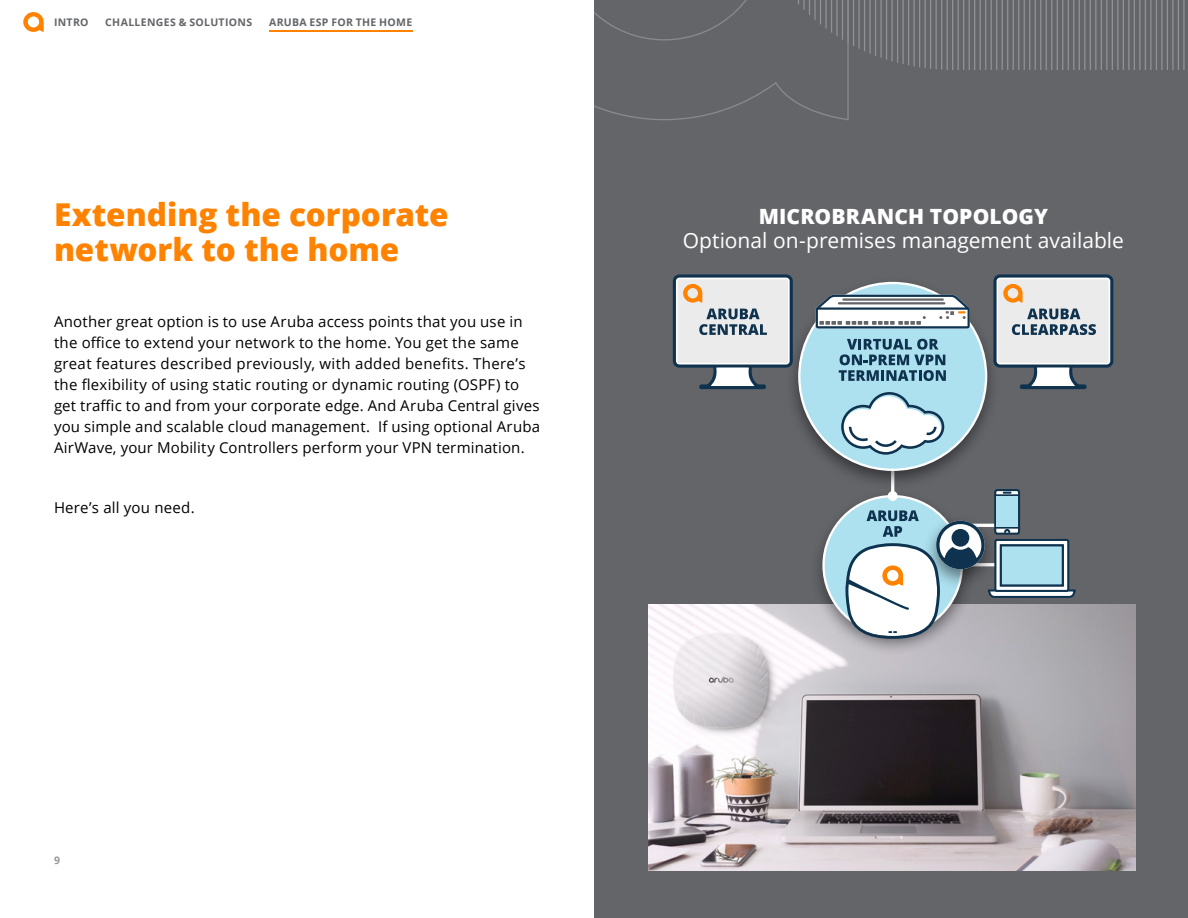
<style>
.page{position:relative;width:1188px;height:918px;background:#fff}
.page>*{position:absolute;margin:0;border:0;box-sizing:border-box;transform-origin:0 0}
.t1{font:800 31.5px/34.5px "Open Sans";color:#ff8300}
.t2{font:21px "Open Sans";color:#fff}
.t3{font:800 21px "Open Sans";letter-spacing:.005em;color:#fff}
.t4{font:15px/21px "Open Sans";letter-spacing:.015em;color:#000}
.t5{font:700 10.5px "Open Sans";letter-spacing:.03em;color:#646569}
.t6{font:700 10.5px "Open Sans";color:#999899}
</style>
<div class="page">
<svg style="left:23px;top:12px;width:21px;height:20px"></svg>
<hr style="left:269px;top:30px;width:143px;height:2px;background:#ff8300">
<div style="left:594px;top:0;width:594px;height:918px;background:#646569"></div>
<svg style="left:594px;top:0;width:255px;height:120px"></svg>
<img style="left:648px;top:605px;width:487px;height:265px">
<div style="left:994px;top:489px;width:26px;height:46px;border:2px solid #0f334f;border-radius:2px"></div>
<div style="left:809px;top:488px;width:168px;height:168px;background:#000;opacity:.5"></div>
<div style="left:785px;top:275px;width:216px;height:216px;background:#000;opacity:.5"></div>
<svg style="left:673px;top:274px;width:314px;height:197px"></svg>
<svg style="left:993px;top:274px;width:120px;height:115px;background:#b5babd"></svg>
<svg style="left:822px;top:491px;width:255px;height:148px"></svg>
<svg style="left:798px;top:0;width:387px;height:70px"></svg>
<p class="t5" style="left:54px;top:15px;width:36px">INTRO</p>
<p class="t5" style="left:105px;top:15px;width:148px">CHALLENGES &amp; SOLUTIONS</p>
<p class="t5" style="left:269px;top:15px;width:145px">ARUBA ESP FOR THE HOME</p>
<h1 class="t1" style="left:54px;top:196px;width:396px">Extending the corporate network to the home</h1>
<p class="t4" style="left:54px;top:311px;width:488px">Another great option is to use Aruba access points that you use in the office to extend your network to the home. You get the same great features described previously, with added benefits. There’s the flexibility of using static routing or dynamic routing (OSPF) to get traffic to and from your corporate edge. And Aruba Central gives you simple and scalable cloud management. If using optional Aruba AirWave, your Mobility Controllers perform your VPN termination.</p>
<p class="t4" style="left:54px;top:497px;width:142px">Here’s all you need.</p>
<p class="t6" style="left:54px;top:853px;width:7px">9</p>
<h2 class="t3" style="left:759px;top:200px;width:291px">MICROBRANCH TOPOLOGY</h2>
<h2 class="t2" style="left:683px;top:226px;width:443px">Optional on-premises management available</h2>
</div>
